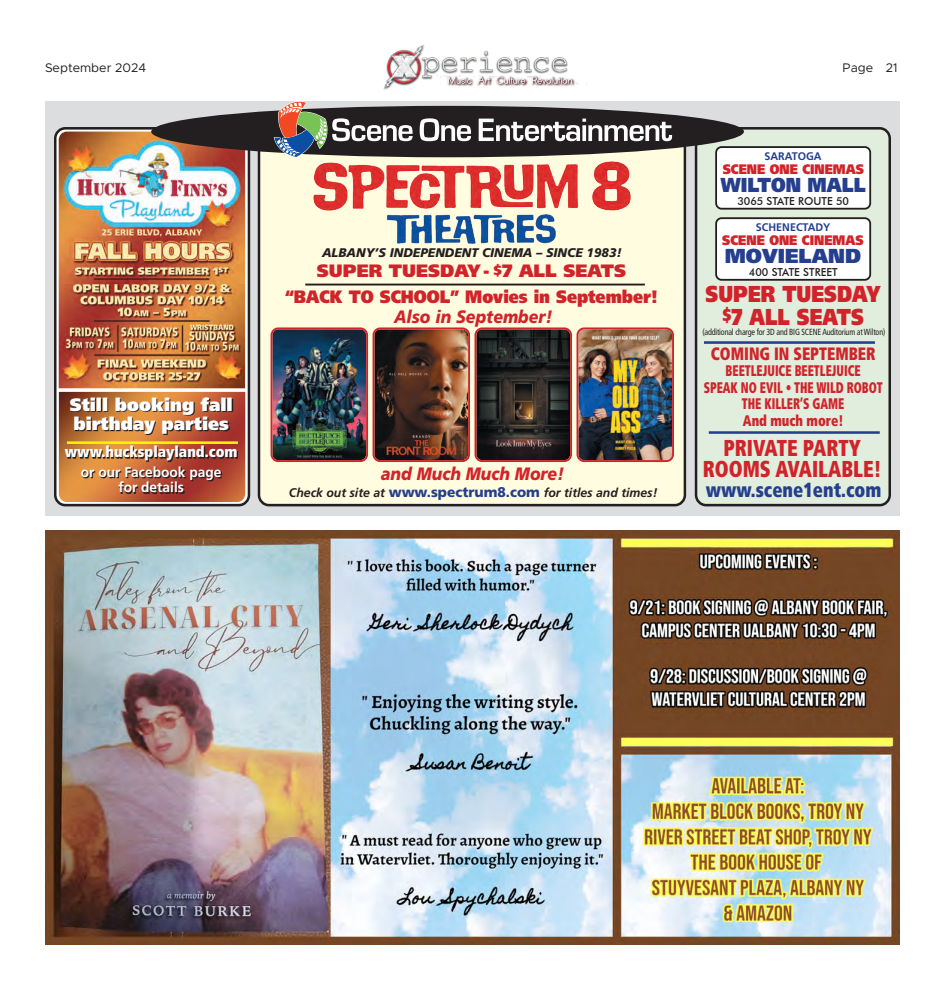
<style>
.page{position:relative;width:945px;height:990px;background:#fff}
.page>*{position:absolute;margin:0;border:0;box-sizing:border-box;transform-origin:0 0}
.t1{font:900 condensed 23px/20.5px "Frutiger LT Std";color:#d1232a;text-align:center;scale:.86 1}
.t2{font:900 23px/23px "Frutiger LT Std";color:#d1232a;text-align:center;scale:.81 1}
.t3{font:900 condensed 20.5px "Frutiger LT Std";color:#253f8e;scale:.9 1}
.t4{font:900 20.25px "Frutiger LT Std";color:#253f8e;scale:.89 1}
.t5{font:900 20.25px "Frutiger LT Std";color:#253f8e}
.t6{font:900 17.88px/25.6px "Frutiger LT Std";color:#d1232a;text-align:center}
.t7{font:italic 900 17.88px "Frutiger LT Std";color:#d1232a;scale:.89 1}
.t8{font:900 17.88px/19.1px "Frutiger LT Std";color:#fff}
.t9{font:900 condensed 17.88px "Frutiger LT Std";color:#d1232a;scale:.86 1}
.t10{font:900 condensed 15.38px/16.6px "Frutiger LT Std";color:#d1232a;text-align:center;scale:.75 1}
.t11{font:900 condensed 15.38px "Frutiger LT Std";color:#fff}
.t12{font:700 14.12px/15.5px "Frutiger LT Std";color:#fff;text-align:center}
.t13{font:900 13.75px "Frutiger LT Std";color:#d1232a;scale:.87 1}
.t14{font:italic 700 12.5px "Frutiger LT Std";color:#231f20}
.t15{font:italic 900 12.5px "Frutiger LT Std";color:#231f20}
.t16{font:12.5px "Metropolis";color:#231f20}
.t17{font:500 11px "Futura BT";color:#231f20}
.t18{font:700 11px "Frutiger LT Std";color:#253f8e}
.t19{font:condensed 8.88px "Frutiger LT Std";letter-spacing:-.02em;color:#231f20;scale:.91 1}
.s1{font-size:14.12px}
.s2{font-weight:900;font-style:normal;font-size:14.12px;color:#253f8e}
</style>
<div class="page">
<img style="left:383px;top:46px;width:204px;height:44px">
<div style="left:45px;top:101px;width:855px;height:415px;background:#dcdddf"></div>
<div style="left:696px;top:128px;width:194px;height:377px;background:#e1eedd;border-radius:10px"></div>
<div style="left:695px;top:127px;width:196px;height:379px;border:3px solid #231f20;border-radius:10px"></div>
<svg style="left:55px;top:128px;width:194px;height:377px"></svg>
<div style="left:54px;top:127px;width:196px;height:379px;border:3px solid #231f20;border-radius:10px"></div>
<div style="left:259px;top:129px;width:426px;height:376px;background:#fffce0;border-radius:10px"></div>
<div style="left:258px;top:128px;width:428px;height:378px;border:3px solid #231f20;border-radius:10px"></div>
<div style="left:716px;top:218px;width:154px;height:62px;background:#fff;border-radius:5px"></div>
<div style="left:715px;top:217px;width:156px;height:64px;border:2px solid #231f20;border-radius:5px"></div>
<hr style="left:704px;top:341px;width:171px;height:3px;background:#253f8e">
<div style="left:716px;top:147px;width:154px;height:62px;background:#fff;border-radius:5px"></div>
<div style="left:715px;top:146px;width:156px;height:64px;border:2px solid #231f20;border-radius:5px"></div>
<hr style="left:709px;top:431px;width:171px;height:3px;background:#253f8e">
<img style="left:59px;top:132px;width:186px;height:256px">
<div style="left:151px;top:106px;width:593px;height:51px;background:#231f20;border-radius:50%"></div>
<svg style="left:420px;top:118px;width:51px;height:23px"></svg>
<svg style="left:479px;top:119px;width:193px;height:22px"></svg>
<svg style="left:274px;top:101px;width:139px;height:56px"></svg>
<img style="left:59px;top:392px;width:186px;height:110px">
<svg style="left:66px;top:399px;width:172px;height:95px"></svg>
<hr style="left:67px;top:441px;width:171px;height:3px;background:#fff101">
<img style="left:274px;top:330px;width:91px;height:129px">
<div style="left:271px;top:327px;width:97px;height:135px;border:2px solid #d1232a;border-radius:7px"></div>
<img style="left:376px;top:330px;width:91px;height:129px">
<div style="left:373px;top:327px;width:97px;height:135px;border:2px solid #d1232a;border-radius:7px"></div>
<img style="left:478px;top:330px;width:91px;height:129px">
<div style="left:475px;top:327px;width:97px;height:135px;border:2px solid #d1232a;border-radius:7px"></div>
<img style="left:580px;top:330px;width:91px;height:129px">
<div style="left:577px;top:327px;width:97px;height:135px;border:2px solid #d1232a;border-radius:7px"></div>
<img style="left:313px;top:161px;width:318px;height:83px">
<hr style="left:305px;top:284px;width:340px;height:2px;background:#231f20">
<img style="left:45px;top:531px;width:855px;height:414px">
<p class="t16" style="left:45px;top:60px;width:103px">September 2024</p>
<p class="t16" style="left:843px;top:60px;width:56px">Page 21</p>
<p class="t18" style="left:765px;top:149px;width:59px">SARATOGA</p>
<p class="t17" style="left:737px;top:194px;width:113px">3065 STATE ROUTE 50</p>
<p class="t13" style="left:723px;top:161px;width:164px">SCENE ONE CINEMAS</p>
<p class="t4" style="left:721px;top:173px;width:164px">WILTON MALL</p>
<p class="t15" style="left:322px;top:245px;width:301px">ALBANY’S INDEPENDENT CINEMA – SINCE 1983!</p>
<p class="t6" style="left:285px;top:258px;width:374px">SUPER TUESDAY - <span class="s1">$</span>7 ALL SEATS<br>“BACK TO SCHOOL” Movies in September!</p>
<p class="t7" style="left:394px;top:306px;width:179px">Also in September!</p>
<p class="t8" style="left:70px;top:395px;width:165px">Still booking fall birthday parties</p>
<p class="t11" style="left:65px;top:443px;width:174px">www.hucksplayland.com</p>
<p class="t12" style="left:81px;top:464px;width:142px">or our Facebook page for details</p>
<p class="t7" style="left:381px;top:463px;width:207px">and Much Much More!</p>
<p class="t14" style="left:289px;top:485px;width:370px">Check out site at <span class="s2">www.spectrum8.com</span> for titles and times!</p>
<p class="t18" style="left:756px;top:221px;width:76px">SCHENECTADY</p>
<p class="t13" style="left:722px;top:232px;width:164px">SCENE ONE CINEMAS</p>
<p class="t5" style="left:725px;top:244px;width:138px">MOVIELAND</p>
<p class="t17" style="left:749px;top:265px;width:90px">400 STATE STREET</p>
<p class="t2" style="left:706px;top:283px;width:218px">SUPER TUESDAY <sup>$</sup>7 ALL SEATS</p>
<p class="t19" style="left:702px;top:327px;width:202px">(additional charge for 3D and BIG SCENE Auditorium at Wilton)</p>
<p class="t9" style="left:711px;top:342px;width:193px">COMING IN SEPTEMBER</p>
<p class="t10" style="left:704px;top:362px;width:240px">BEETLEJUICE BEETLEJUICE<br>SPEAK NO EVIL • THE WILD ROBOT<br>THE KILLER’S GAME<br>And much more!</p>
<p class="t1" style="left:703px;top:438px;width:209px">PRIVATE PARTY<br>ROOMS AVAILABLE!</p>
<p class="t3" style="left:706px;top:477px;width:196px">www.scene1ent.com</p>
</div>
